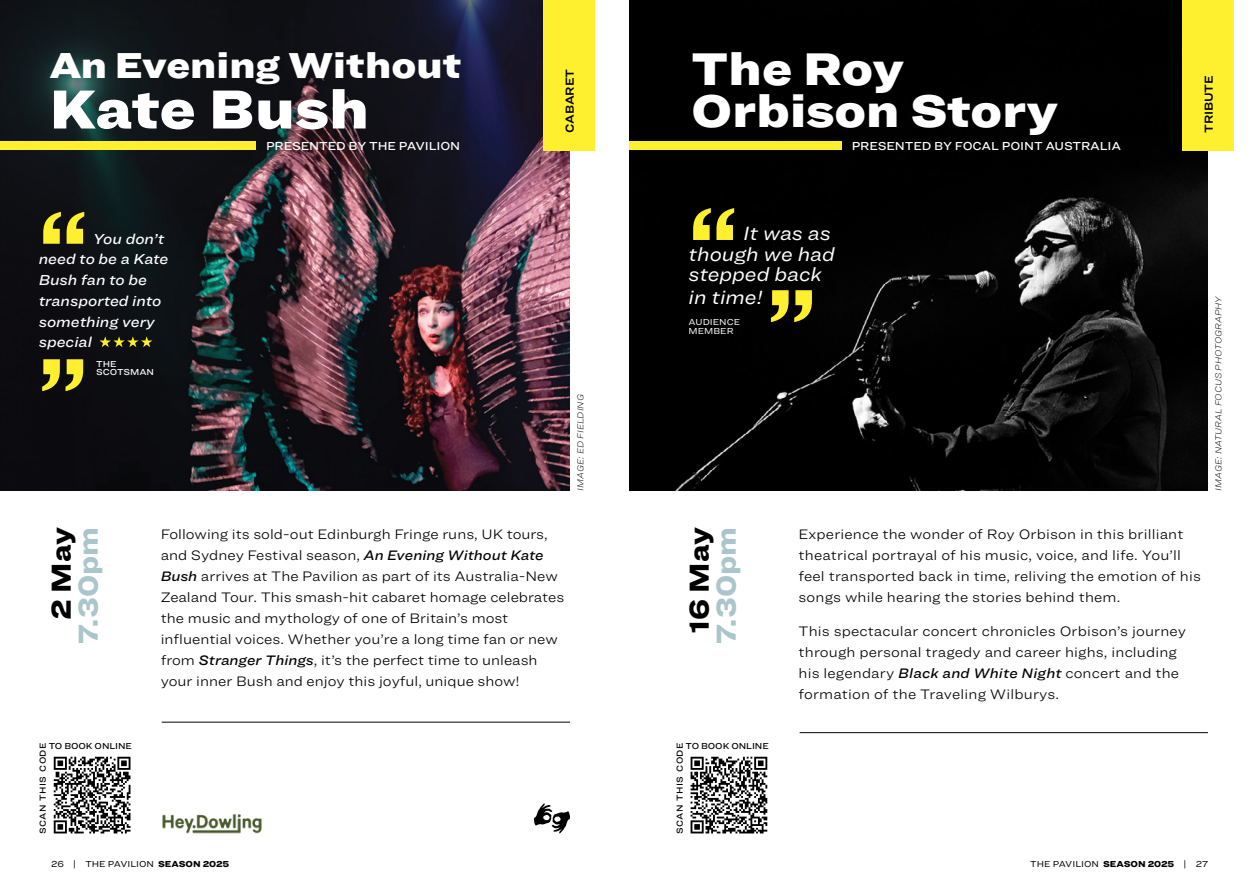
<style>
.page{position:relative;width:1259px;height:893px;background:#fff}
.page>*{position:absolute;margin:0;border:0;box-sizing:border-box;transform-origin:0 0}
.t1{font:900 92.25px "Ringside Wide";color:#feef2f}
.t2{font:900 56.85px "Ringside Wide";letter-spacing:-.005em;color:#fff;scale:1.04 1}
.t3{font:900 47.55px/42.6px "Ringside Wide";color:#fff;scale:1.04 1}
.t4{font:900 37.35px "Ringside Wide";color:#fff;scale:1.04 1}
.t5{font:900 28.5px "Ringside Wide";color:#abc6cb}
.t6{font:900 28.5px "Ringside Wide";color:#000}
.t7{font:italic 19.95px/20.7px "Ringside Wide";color:#fff}
.t8{font:15px/20.7px "Ringside Wide Med Ital";color:#fff}
.t9{font:300 14.25px/21px "Ringside Wide";color:#000}
.t10{font:500 12px "Ringside Wide";letter-spacing:-.01em;color:#fff}
.t11{font:12px "Ringside Wide Semi";letter-spacing:-.01em;color:#000}
.t12{font:9px "Ringside Wide";color:#000}
.t13{font:italic 100 9px "Ringside Wide";color:#000}
.t14{font:500 9px "Ringside Wide";letter-spacing:.04em;color:#000}
.t15{font:500 9px "Ringside Wide";letter-spacing:-.01em;color:#000}
.t16{font:9px/8.4px "Ringside Wide";color:#fff}
.t17{font:500 9px/8.4px "Ringside Wide";color:#fff}
.s1{font-family:"Ringside Wide Med Ital";font-weight:400}
.s2{font-weight:900}
</style>
<div class="page">
<svg style="left:53px;top:756px;width:78px;height:78px"></svg>
<svg style="left:54px;top:757px;width:76px;height:76px"></svg>
<img style="left:0;top:0;width:570px;height:491px">
<hr style="left:162px;top:722px;width:408px;height:1px;background:#000">
<div style="left:543px;top:0;width:51px;height:150px;background:#feef2f"></div>
<div style="left:0;top:141px;width:256px;height:9px;background:#feef2f"></div>
<svg style="left:534px;top:803px;width:36px;height:30px"></svg>
<svg style="left:100px;top:336px;width:52px;height:11px"></svg>
<img style="left:162px;top:813px;width:100px;height:20px">
<svg style="left:690px;top:757px;width:77px;height:76px"></svg>
<img style="left:629px;top:0;width:579px;height:491px">
<hr style="left:799px;top:732px;width:409px;height:1px;background:#000">
<div style="left:1182px;top:0;width:51px;height:150px;background:#feef2f"></div>
<div style="left:629px;top:141px;width:213px;height:9px;background:#feef2f"></div>
<h3 class="t4" style="left:49px;top:36px;width:398px">An Evening Without</h3>
<h2 class="t2" style="left:49px;top:65px;width:309px">Kate Bush</h2>
<h1 class="t1" style="left:39px;top:171px;width:50px">“</h1>
<p class="t8" style="left:39px;top:228px;width:131px;text-indent:55px">You don’t need to be a Kate<br>Bush fan to be transported into something very special</p>
<h1 class="t1" style="left:39px;top:318px;width:50px">”</h1>
<p class="t17" style="left:96px;top:359px;width:59px">THE<br>SCOTSMAN</p>
<p class="t10" style="left:266px;top:137px;width:196px">PRESENTED BY THE PAVILION</p>
<p class="t11" style="left:560px;top:133px;width:66px;rotate:-90deg">CABARET</p>
<p class="t13" style="left:574px;top:491px;width:98px;rotate:-90deg">IMAGE: ED FIELDING</p>
<h3 class="t6" style="left:39px;top:620px;width:94px;rotate:-90deg">2 May</h3>
<h3 class="t5" style="left:66px;top:644px;width:118px;rotate:-90deg">7.30pm</h3>
<p class="t9" style="left:161px;top:523px;width:405px">Following its sold-out Edinburgh Fringe runs, UK tours, and Sydney Festival season, <span class="s1">An Evening Without Kate Bush</span> arrives at The Pavilion as part of its Australia-New Zealand Tour. This smash-hit cabaret homage celebrates the music and mythology of one of Britain’s most influential voices. Whether you’re a long time fan or new from <span class="s1">Stranger Things</span>, it’s the perfect time to unleash your inner Bush and enjoy this joyful, unique show!</p>
<p class="t15" style="left:49px;top:739px;width:85px">TO BOOK ONLINE</p>
<p class="t14" style="left:36px;top:834px;width:93px;rotate:-90deg">SCAN THIS CODE</p>
<h3 class="t3" style="left:691px;top:46px;width:354px">The Roy<br>Orbison Story</h3>
<p class="t10" style="left:851px;top:137px;width:271px">PRESENTED BY FOCAL POINT AUSTRALIA</p>
<h1 class="t1" style="left:688px;top:167px;width:50px">“</h1>
<h3 class="t7" style="left:688px;top:222px;width:148px;text-indent:55px">It was as though we had stepped back</h3>
<h3 class="t7" style="left:688px;top:286px;width:75px">in time!</h3>
<h1 class="t1" style="left:767px;top:249px;width:50px">”</h1>
<p class="t16" style="left:688px;top:318px;width:53px">AUDIENCE<br>MEMBER</p>
<p class="t11" style="left:1199px;top:133px;width:59px;rotate:-90deg">TRIBUTE</p>
<p class="t13" style="left:1212px;top:491px;width:196px;rotate:-90deg">IMAGE: NATURAL FOCUS PHOTOGRAPHY</p>
<h3 class="t6" style="left:677px;top:633px;width:107px;rotate:-90deg">16 May</h3>
<h3 class="t5" style="left:704px;top:644px;width:118px;rotate:-90deg">7.30pm</h3>
<p class="t9" style="left:798px;top:523px;width:404px">Experience the wonder of Roy Orbison in this brilliant theatrical portrayal of his music, voice, and life. You’ll feel transported back in time, reliving the emotion of his songs while hearing the stories behind them.</p>
<p class="t9" style="left:798px;top:620px;width:389px">This spectacular concert chronicles Orbison’s journey through personal tragedy and career highs, including his legendary <span class="s1">Black and White Night</span> concert and the formation of the Traveling Wilburys.</p>
<p class="t14" style="left:673px;top:834px;width:93px;rotate:-90deg">SCAN THIS CODE</p>
<p class="t15" style="left:685px;top:739px;width:85px">TO BOOK ONLINE</p>
<p class="t12" style="left:51px;top:857px;width:180px">26 | THE PAVILION <span class="s2">SEASON 2025</span></p>
<p class="t12" style="left:1030px;top:857px;width:179px">THE PAVILION <span class="s2">SEASON 2025</span> | 27</p>
</div>
